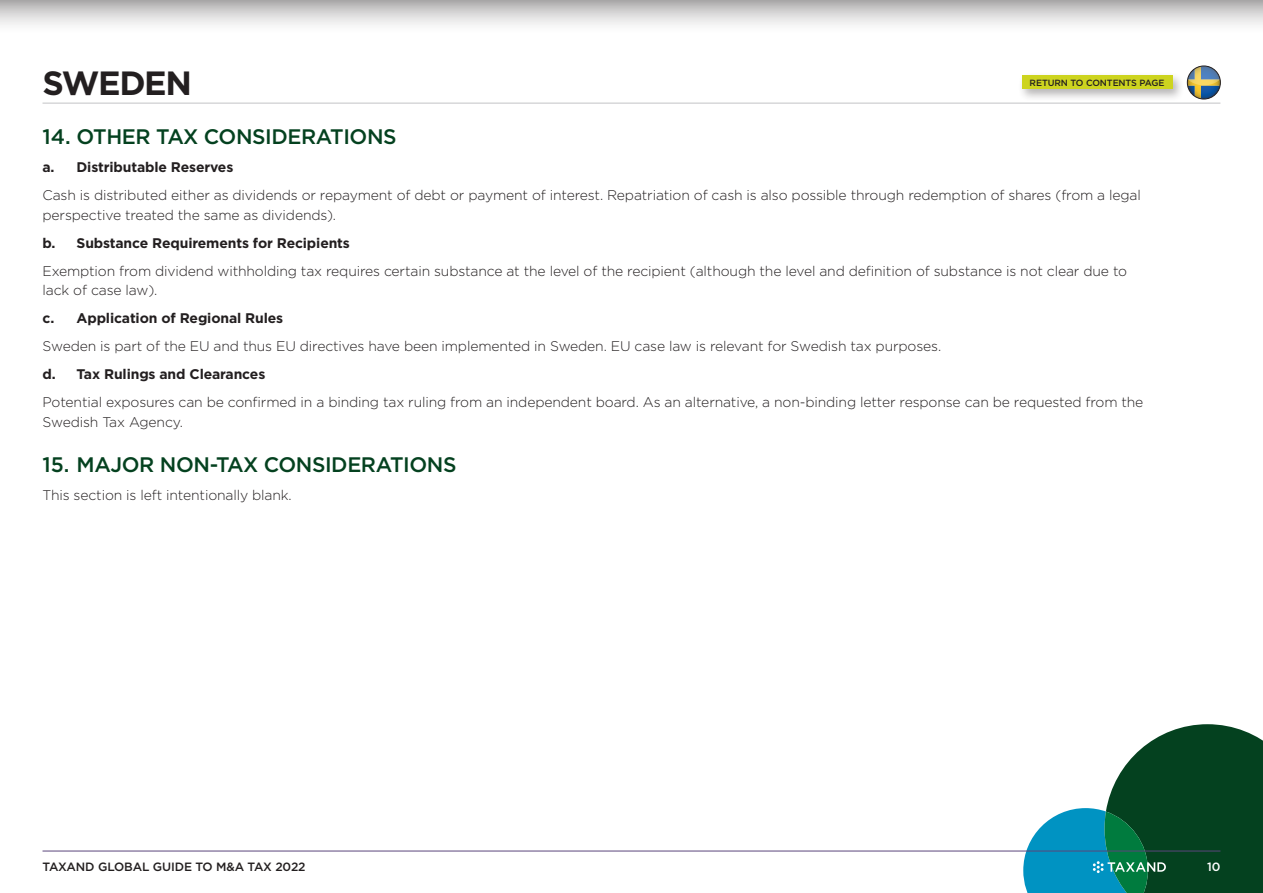
<style>
.page{position:relative;width:1263px;height:893px;background:#fff}
.page>*{position:absolute;margin:0;border:0;box-sizing:border-box;transform-origin:0 0}
.t1{font:700 33.6px "Gotham";letter-spacing:-.04em;color:#231f20}
.t2{font:500 21px "Gotham";letter-spacing:-.02em;color:#04411f}
.Body_Text{font:300 13.95px/19.5px "Gotham";letter-spacing:-.01em;color:#231f20}
.t3{font:700 13.95px "Gotham";letter-spacing:-.01em;color:#231f20}
.t4{font:500 12px "Gotham";letter-spacing:-.01em;color:#231f20}
.t5{font:500 12px "Gotham";color:#fff}
.t6{font:500 9px "Gotham";letter-spacing:-.01em;color:#231f20}
</style>
<div class="page">
<svg style="left:1023px;top:724px;width:240px;height:169px"></svg>
<svg style="left:0;top:0;width:1263px;height:25px;background:#d2d1d1"></svg>
<svg style="left:1186px;top:75px;width:35px;height:24px"></svg>
<img style="left:1188px;top:66px;width:31px;height:19px">
<div style="left:1187px;top:66px;width:33px;height:33px;border:1px solid #231f20;border-radius:50%"></div>
<hr style="left:43px;top:103px;width:1177px;height:1px;background:#c2c3c5">
<hr style="left:43px;top:851px;width:1177px;height:1px;background:#5b457b">
<div style="left:1018px;top:71px;width:166px;height:31px;background:#231f20;opacity:.33"></div>
<div style="left:1022px;top:75px;width:150px;height:14px;background:#cdd41f"></div>
<h1 class="t1" style="left:43px;top:61px;width:151px">Sweden</h1>
<p class="t6" style="left:1030px;top:77px;width:136px">RETURN TO CONTENTS PAGE</p>
<p class="t2" style="left:43px;top:123px;width:356px">14. OTHER TAX CONSIDERATIONS</p>
<p class="t3" style="left:43px;top:158px;width:192px">a. Distributable Reserves</p>
<p class="Body_Text" style="left:43px;top:185px;width:1100px">Cash is distributed either as dividends or repayment of debt or payment of interest. Repatriation of cash is also possible through redemption of shares (from a legal perspective treated the same as dividends).</p>
<p class="t3" style="left:43px;top:234px;width:309px">b. Substance Requirements for Recipients</p>
<p class="Body_Text" style="left:43px;top:261px;width:1086px">Exemption from dividend withholding tax requires certain substance at the level of the recipient (although the level and definition of substance is not clear due to lack of case law).</p>
<p class="t3" style="left:43px;top:309px;width:242px">c. Application of Regional Rules</p>
<p class="Body_Text" style="left:43px;top:336px;width:900px">Sweden is part of the EU and thus EU directives have been implemented in Sweden. EU case law is relevant for Swedish tax purposes.</p>
<p class="t3" style="left:43px;top:365px;width:224px">d. Tax Rulings and Clearances</p>
<p class="Body_Text" style="left:43px;top:392px;width:1102px">Potential exposures can be confirmed in a binding tax ruling from an independent board. As an alternative, a non-binding letter response can be requested from the<br>Swedish Tax Agency.</p>
<p class="t2" style="left:43px;top:451px;width:415px">15. MAJOR NON-TAX CONSIDERATIONS</p>
<p class="Body_Text" style="left:43px;top:485px;width:251px">This section is left intentionally blank.</p>
<p class="t4" style="left:43px;top:859px;width:265px">TAXAND GLOBAL GUIDE TO M&amp;A TAX 2022</p>
<p class="t5" style="left:1207px;top:859px;width:15px">10</p>
</div>
